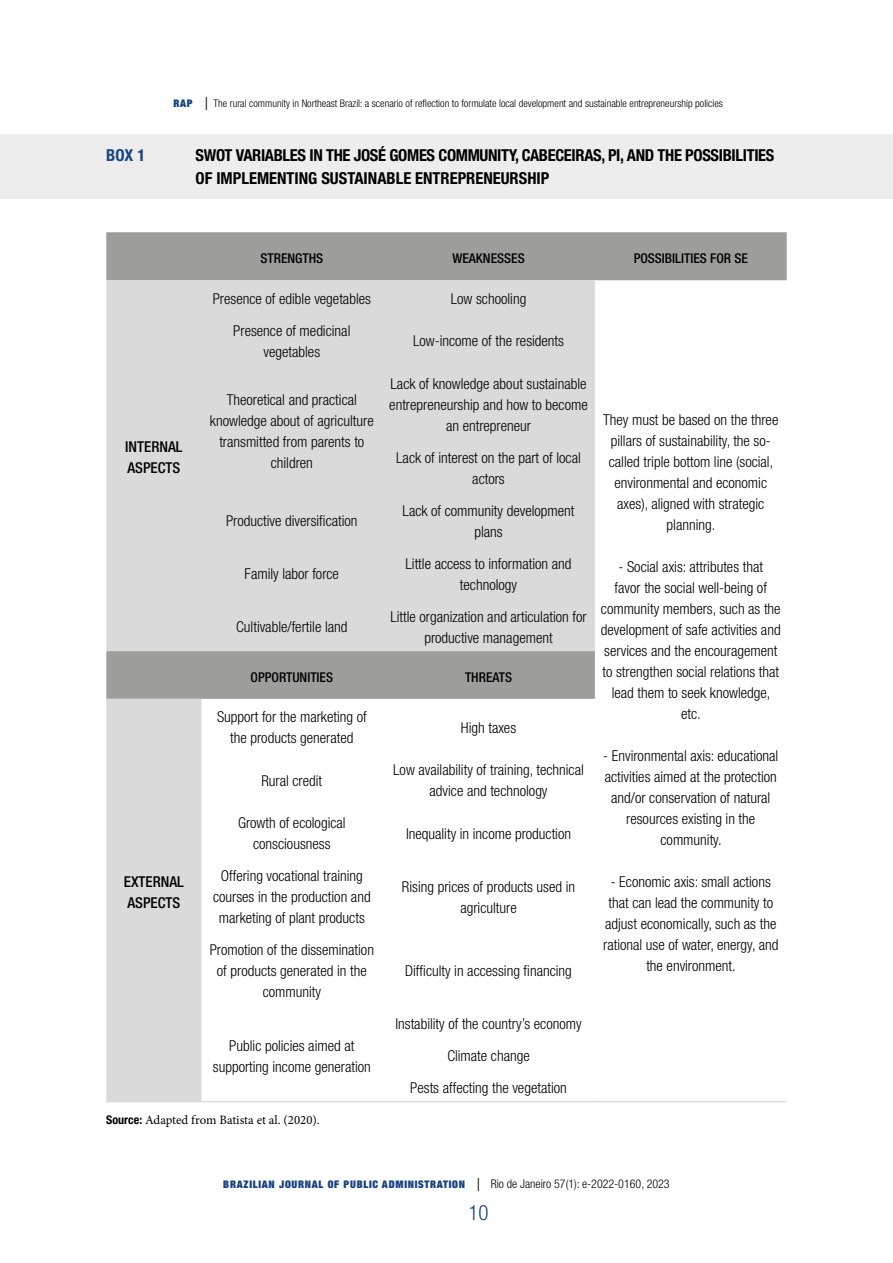
<style>
.page{position:relative;width:893px;height:1263px;background:#fff}
.page>*{position:absolute;margin:0;border:0;box-sizing:border-box;transform-origin:0 0}
.t1{font:300 condensed 21px "Helvetica Neue LT Std";color:#184480}
.t2{font:700 condensed 16.5px/23.1px "Helvetica Neue LT Std";letter-spacing:-.02em;color:#000}
.t3{font:700 condensed 16.5px "Helvetica Neue LT Std";color:#184480}
.t4{font:300 condensed 15px/21px "Helvetica Neue LT Std";color:#000;text-align:center}
.t5{font:500 condensed 15px/21px "Helvetica Neue LT Std";color:#000}
.t6{font:500 condensed 13.5px "Helvetica Neue LT Std";color:#000}
.t7{font:12.75px "Minion Pro";color:#000}
.t8{font:300 condensed 10.5px "Helvetica Neue LT Std";color:#000}
.t9{font:900 expanded 10.5px "Helvetica Neue";letter-spacing:.07em;color:#184480}
.s1{font-family:"Helvetica Neue";font-weight:900;font-stretch:expanded;color:#184480}
.s2{font-size:18px}
.s3{font-family:"Helvetica Neue LT Std";font-weight:700;font-stretch:condensed;font-size:12px}
.s4{font-family:"Helvetica Neue LT Std";font-weight:300;font-stretch:condensed;font-size:18px;color:#000}
.s5{font-family:"Helvetica Neue LT Std";font-weight:300;font-stretch:condensed;font-size:12px;color:#000}
</style>
<div class="page">
<div style="left:0;top:134px;width:893px;height:65px;background:#ededed"></div>
<div style="left:106px;top:232px;width:681px;height:49px;background:#9d9d9c"></div>
<svg style="left:106px;top:280px;width:489px;height:821px;fill:#dadada"></svg>
<hr style="left:595px;top:1101px;width:192px;height:1px;background:#dadada">
<hr style="left:106px;top:1101px;width:95px;height:1px;background:#dadada">
<hr style="left:201px;top:1101px;width:181px;height:1px;background:#dadada">
<hr style="left:382px;top:1101px;width:213px;height:1px;background:#dadada">
<p class="t8" style="left:173px;top:98px;width:551px"><span class="s1">RAP</span> <span class="s2">|</span> The rural community in Northeast Brazil: a scenario of reflection to formulate local development and sustainable entrepreneurship policies</p>
<p class="t3" style="left:106px;top:145px;width:41px">BOX 1</p>
<p class="t2" style="left:196px;top:143px;width:580px">SWOT VARIABLES IN THE JOSÉ GOMES COMMUNITY, CABECEIRAS, PI, AND THE POSSIBILITIES<br>OF IMPLEMENTING SUSTAINABLE ENTREPRENEURSHIP</p>
<p class="t6" style="left:260px;top:250px;width:64px">STRENGTHS</p>
<p class="t6" style="left:452px;top:250px;width:74px">WEAKNESSES</p>
<p class="t6" style="left:634px;top:250px;width:116px">POSSIBILITIES FOR SE</p>
<p class="t5" style="left:125px;top:436px;width:59px">INTERNAL<br>ASPECTS</p>
<p class="t5" style="left:124px;top:871px;width:61px">EXTERNAL<br>ASPECTS</p>
<p class="t4" style="left:213px;top:288px;width:160px">Presence of edible vegetables</p>
<p class="t4" style="left:451px;top:288px;width:77px">Low schooling</p>
<p class="t4" style="left:233px;top:320px;width:119px">Presence of medicinal vegetables</p>
<p class="t4" style="left:413px;top:330px;width:153px">Low-income of the residents</p>
<p class="t4" style="left:210px;top:389px;width:165px">Theoretical and practical knowledge about of agriculture transmitted from parents to children</p>
<p class="t4" style="left:389px;top:373px;width:200px">Lack of knowledge about sustainable entrepreneurship and how to become an entrepreneur</p>
<p class="t4" style="left:396px;top:447px;width:186px">Lack of interest on the part of local actors</p>
<p class="t4" style="left:226px;top:510px;width:133px">Productive diversification</p>
<p class="t4" style="left:403px;top:500px;width:173px">Lack of community development plans</p>
<p class="t4" style="left:245px;top:563px;width:96px">Family labor force</p>
<p class="t4" style="left:405px;top:553px;width:168px">Little access to information and technology</p>
<p class="t4" style="left:236px;top:616px;width:113px">Cultivable/fertile land</p>
<p class="t4" style="left:390px;top:606px;width:198px">Little organization and articulation for productive management</p>
<p class="t6" style="left:251px;top:669px;width:84px">OPPORTUNITIES</p>
<p class="t6" style="left:465px;top:669px;width:49px">THREATS</p>
<p class="t4" style="left:217px;top:706px;width:151px">Support for the marketing of the products generated</p>
<p class="t4" style="left:461px;top:717px;width:57px">High taxes</p>
<p class="t4" style="left:261px;top:770px;width:62px">Rural credit</p>
<p class="t4" style="left:393px;top:759px;width:192px">Low availability of training, technical advice and technology</p>
<p class="t4" style="left:238px;top:812px;width:109px">Growth of ecological consciousness</p>
<p class="t4" style="left:406px;top:823px;width:167px">Inequality in income production</p>
<p class="t4" style="left:213px;top:865px;width:159px">Offering vocational training courses in the production and marketing of plant products</p>
<p class="t4" style="left:402px;top:876px;width:175px">Rising prices of products used in agriculture</p>
<p class="t4" style="left:210px;top:939px;width:166px">Promotion of the dissemination of products generated in the community</p>
<p class="t4" style="left:405px;top:960px;width:168px">Difficulty in accessing financing</p>
<p class="t4" style="left:213px;top:1035px;width:159px">Public policies aimed at supporting income generation</p>
<p class="t4" style="left:395px;top:1008px;width:188px;line-height:32px">Instability of the country’s economy<br>Climate change<br>Pests affecting the vegetation</p>
<p class="t7" style="left:106px;top:1112px;width:215px"><span class="s3">Source:</span> Adapted from Batista et al. (2020).</p>
<p class="t4" style="left:603px;top:409px;width:177px">They must be based on the three pillars of sustainability, the so&shy;called triple bottom line (social, environmental and economic axes), aligned with strategic planning.</p>
<p class="t4" style="left:601px;top:556px;width:181px">- Social axis: attributes that<br>favor the social well-being of community members, such as the development of safe activities and services and the encouragement to strengthen social relations that lead them to seek knowledge, etc.</p>
<p class="t4" style="left:603px;top:745px;width:177px">- Environmental axis: educational activities aimed at the protection and/or conservation of natural resources existing in the community.</p>
<p class="t4" style="left:603px;top:871px;width:177px">- Economic axis: small actions that can lead the community to adjust economically, such as the rational use of water, energy, and the environment.</p>
<p class="t9" style="left:223px;top:1177px;width:448px">BRAZILIAN JOURNAL OF PUBLIC ADMINISTRATION <span class="s4">|</span> <span class="s5">Rio de Janeiro 57(1): e-2022-0160, 2023</span></p>
<h1 class="t1" style="left:468px;top:1200px;width:22px">10</h1>
</div>
